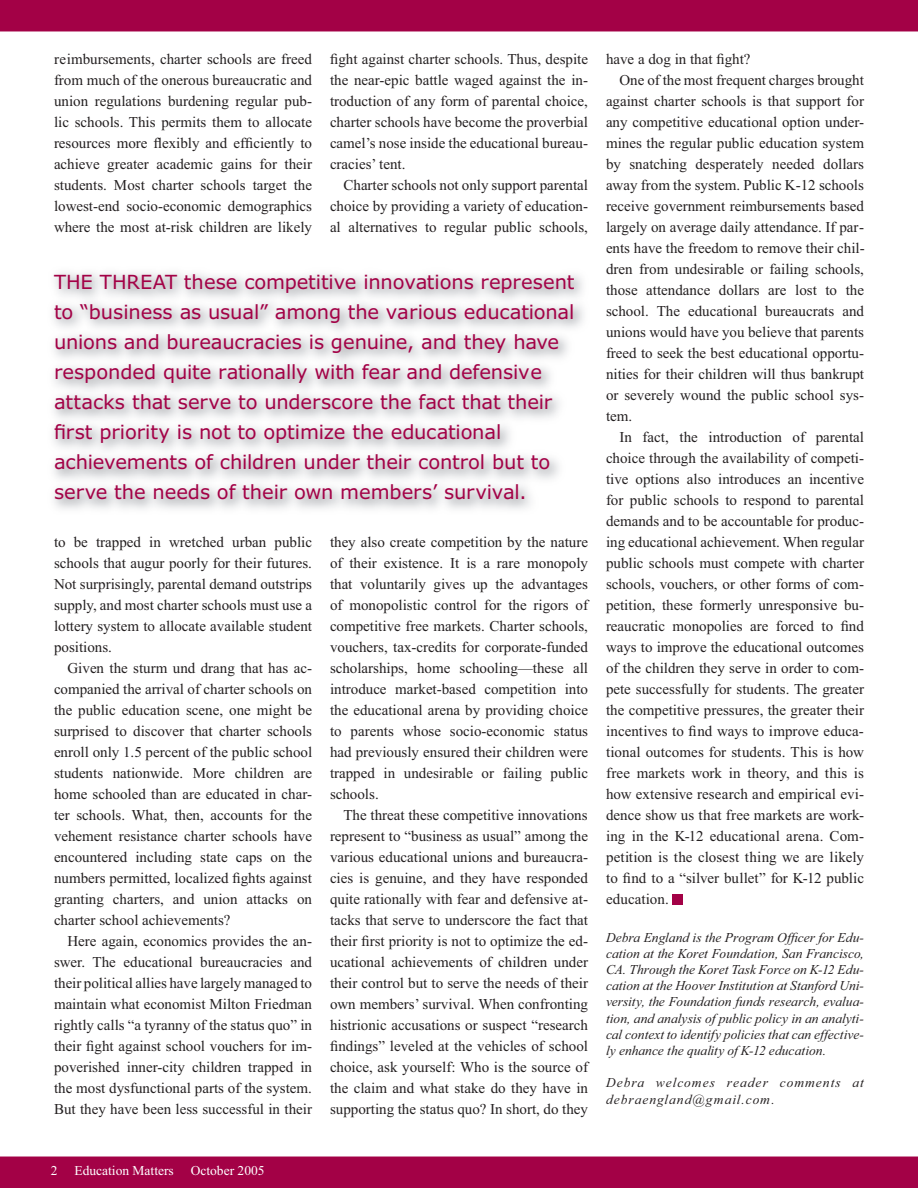
<style>
.page{position:relative;width:918px;height:1188px;background:#fff}
.page>*{position:absolute;margin:0;border:0;box-sizing:border-box;transform-origin:0 0}
.t1{font:19.5px/30px "Verdana";letter-spacing:-.005em;color:#a30146}
.t2{font:15px/21px "Times New Roman";color:#231f20;text-align:justify}
.t3{font:italic 13.5px/16.2px "Times New Roman";letter-spacing:.045em;color:#231f20;text-align:justify}
.t4{font:italic 13.5px/16.2px "Times New Roman";letter-spacing:.075em;color:#231f20}
.t5{font:13.5px "Times New Roman";color:#fff}
</style>
<div class="page">
<div style="left:0;top:1157px;width:918px;height:31px;background:#a30146"></div>
<div style="left:673px;top:894px;width:10px;height:10px;background:#a30146"></div>
<div style="left:0;top:0;width:918px;height:31px;background:#a30146"></div>
<p class="t2" style="left:54px;top:49px;width:260px">reimbursements, charter schools are freed from much of the onerous bureaucratic and union regulations burdening regular pub&shy;lic schools. This permits them to allocate resources more flexibly and efficiently to achieve greater academic gains for their students. Most charter schools target the lowest-end socio-economic demographics where the most at-risk children are likely</p>
<p class="t2" style="left:330px;top:49px;width:260px">fight against charter schools. Thus, despite the near-epic battle waged against the in&shy;troduction of any form of parental choice, charter schools have become the proverbial camel’s nose inside the educational bureau&shy;cracies’ tent.</p>
<p class="t2" style="left:330px;top:175px;width:260px;text-indent:14px">Charter schools not only support parental choice by providing a variety of education&shy;al alternatives to regular public schools,</p>
<p class="t1" style="left:54px;top:266px;width:522px">THE THREAT these competitive innovations represent to “business as usual” among the various educational unions and bureaucracies is genuine, and they have responded quite rationally with fear and defensive attacks that serve to underscore the fact that their first priority is not to optimize the educational achievements of children under their control but to serve the needs of their own members’ survival.</p>
<p class="t2" style="left:54px;top:532px;width:260px">to be trapped in wretched urban public schools that augur poorly for their futures.<br>Not surprisingly, parental demand outstrips supply, and most charter schools must use a lottery system to allocate available student positions.</p>
<p class="t2" style="left:54px;top:658px;width:260px;text-indent:14px">Given the sturm und drang that has ac&shy;companied the arrival of charter schools on the public education scene, one might be surprised to discover that charter schools enroll only 1.5 percent of the public school students nationwide. More children are home schooled than are educated in char&shy;ter schools. What, then, accounts for the vehement resistance charter schools have encountered including state caps on the numbers permitted, localized fights against granting charters, and union attacks on charter school achievements?</p>
<p class="t2" style="left:54px;top:931px;width:260px;text-indent:14px">Here again, economics provides the an&shy;swer. The educational bureaucracies and their political allies have largely managed to maintain what economist Milton Friedman rightly calls “a tyranny of the status quo” in their fight against school vouchers for im&shy;poverished inner-city children trapped in the most dysfunctional parts of the system.<br>But they have been less successful in their</p>
<p class="t2" style="left:330px;top:532px;width:260px">they also create competition by the nature of their existence. It is a rare monopoly that voluntarily gives up the advantages of monopolistic control for the rigors of competitive free markets. Charter schools, vouchers, tax-credits for corporate-funded scholarships, home schooling—these all introduce market-based competition into the educational arena by providing choice to parents whose socio-economic status had previously ensured their children were trapped in undesirable or failing public schools.</p>
<p class="t2" style="left:330px;top:805px;width:260px;text-indent:14px">The threat these competitive innovations represent to “business as usual” among the various educational unions and bureaucra&shy;cies is genuine, and they have responded quite rationally with fear and defensive at&shy;tacks that serve to underscore the fact that their first priority is not to optimize the ed&shy;ucational achievements of children under their control but to serve the needs of their own members’ survival. When confronting histrionic accusations or suspect “research findings” leveled at the vehicles of school choice, ask yourself: Who is the source of the claim and what stake do they have in supporting the status quo? In short, do they</p>
<p class="t2" style="left:606px;top:49px;width:146px">have a dog in that fight?</p>
<p class="t2" style="left:620px;top:70px;width:246px">One of the most frequent charges brought</p>
<p class="t2" style="left:606px;top:91px;width:260px">against charter schools is that support for</p>
<p class="t2" style="left:606px;top:112px;width:259px">any competitive educational option under-</p>
<p class="t2" style="left:606px;top:133px;width:260px">mines the regular public education system</p>
<p class="t2" style="left:606px;top:154px;width:260px">by snatching desperately needed dollars</p>
<p class="t2" style="left:606px;top:175px;width:260px">away from the system. Public K-12 schools</p>
<p class="t2" style="left:606px;top:196px;width:260px">receive government reimbursements based</p>
<p class="t2" style="left:606px;top:217px;width:259px">largely on average daily attendance. If par-</p>
<p class="t2" style="left:606px;top:238px;width:260px">ents have the freedom to remove their chil-</p>
<p class="t2" style="left:606px;top:259px;width:260px">dren from undesirable or failing schools,</p>
<p class="t2" style="left:606px;top:280px;width:260px">those attendance dollars are lost to the</p>
<p class="t2" style="left:606px;top:301px;width:260px">school. The educational bureaucrats and</p>
<p class="t2" style="left:606px;top:322px;width:260px">unions would have you believe that parents</p>
<p class="t2" style="left:606px;top:343px;width:260px">freed to seek the best educational opportu-</p>
<p class="t2" style="left:606px;top:364px;width:260px">nities for their children will thus bankrupt</p>
<p class="t2" style="left:606px;top:385px;width:260px">or severely wound the public school sys-</p>
<p class="t2" style="left:606px;top:406px;width:28px">tem.</p>
<p class="t2" style="left:620px;top:427px;width:246px">In fact, the introduction of parental</p>
<p class="t2" style="left:606px;top:448px;width:260px">choice through the availability of competi-</p>
<p class="t2" style="left:606px;top:469px;width:260px">tive options also introduces an incentive</p>
<p class="t2" style="left:606px;top:490px;width:260px">for public schools to respond to parental</p>
<p class="t2" style="left:606px;top:511px;width:260px">demands and to be accountable for produc-</p>
<p class="t2" style="left:606px;top:532px;width:260px">ing educational achievement. When regular</p>
<p class="t2" style="left:606px;top:553px;width:260px">public schools must compete with charter</p>
<p class="t2" style="left:606px;top:574px;width:259px">schools, vouchers, or other forms of com-</p>
<p class="t2" style="left:606px;top:595px;width:260px">petition, these formerly unresponsive bu-</p>
<p class="t2" style="left:606px;top:616px;width:259px">reaucratic monopolies are forced to find</p>
<p class="t2" style="left:606px;top:637px;width:260px">ways to improve the educational outcomes</p>
<p class="t2" style="left:606px;top:658px;width:260px">of the children they serve in order to com-</p>
<p class="t2" style="left:606px;top:679px;width:260px">pete successfully for students. The greater</p>
<p class="t2" style="left:606px;top:700px;width:260px">the competitive pressures, the greater their</p>
<p class="t2" style="left:606px;top:721px;width:259px">incentives to find ways to improve educa-</p>
<p class="t2" style="left:606px;top:742px;width:259px">tional outcomes for students. This is how</p>
<p class="t2" style="left:606px;top:763px;width:259px">free markets work in theory, and this is</p>
<p class="t2" style="left:606px;top:784px;width:260px">how extensive research and empirical evi-</p>
<p class="t2" style="left:606px;top:805px;width:259px">dence show us that free markets are work-</p>
<p class="t2" style="left:606px;top:826px;width:260px">ing in the K-12 educational arena. Com-</p>
<p class="t2" style="left:606px;top:847px;width:259px">petition is the closest thing we are likely</p>
<p class="t2" style="left:606px;top:868px;width:260px">to find to a “silver bullet” for K-12 public</p>
<p class="t2" style="left:606px;top:889px;width:64px">education.</p>
<p class="t3" style="left:606px;top:929px;width:260px">Debra England is the Program Officer for Edu&shy;cation at the Koret Foundation, San Francisco, CA. Through the Koret Task Force on K-12 Edu&shy;cation at the Hoover Institution at Stanford Uni&shy;versity, the Foundation funds research, evalua&shy;tion, and analysis of public policy in an analyti&shy;cal context to identify policies that can effective&shy;ly enhance the quality of K-12 education.</p>
<p class="t4" style="left:606px;top:1074px;width:260px">Debra welcomes reader comments at debraengland@gmail.com.</p>
<p class="t5" style="left:51px;top:1161px;width:8px">2</p>
<p class="t5" style="left:75px;top:1161px;width:101px">Education Matters</p>
<p class="t5" style="left:191px;top:1161px;width:75px">October 2005</p>
</div>
